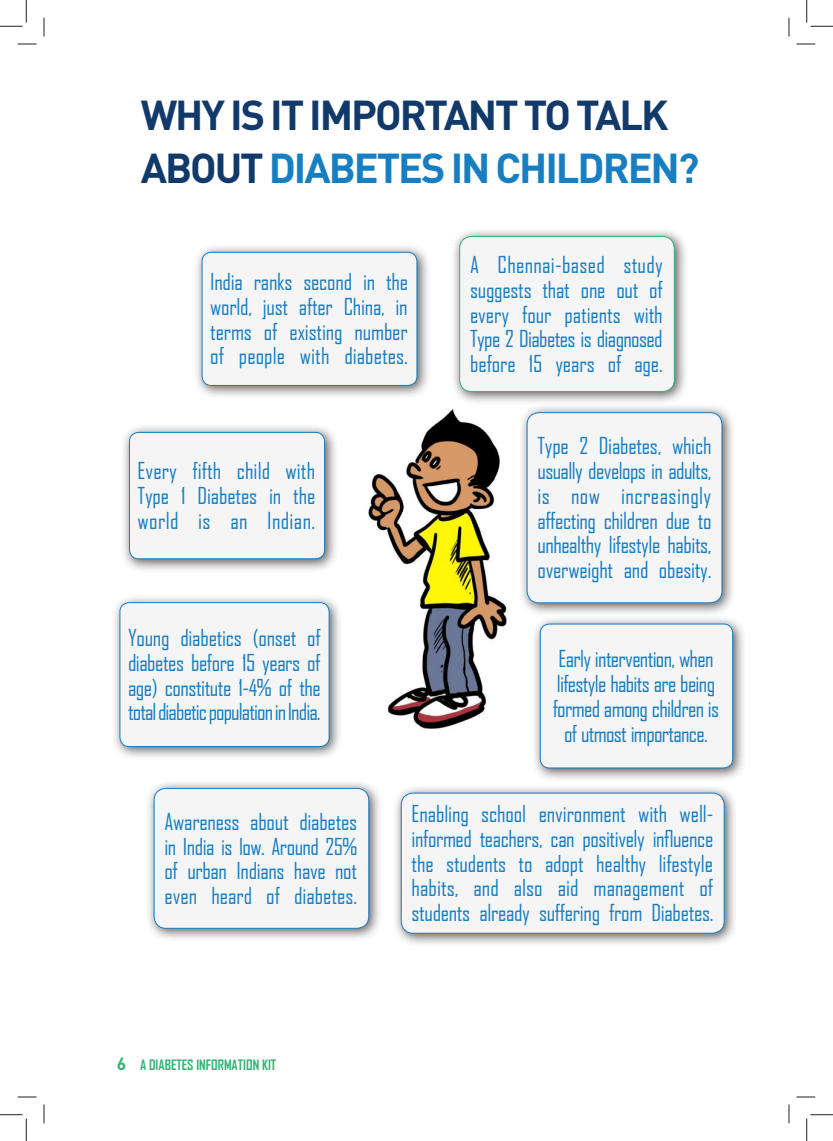
<style>
.page{position:relative;width:833px;height:1141px;background:#fff}
.page>*{position:absolute;margin:0;border:0;box-sizing:border-box;transform-origin:0 0}
.t1{font:700 41.25px/52.5px "DIN Pro";letter-spacing:-.05em;color:#113969}
.t2{font:22.38px/24.8px "Agency FB";letter-spacing:-.015em;color:#177ec2;text-align:justify}
.t3{font:700 13.75px "Agency FB";color:#35b373}
.s1{color:#177ec2}
.s2{font-family:"DIN Pro";font-size:17.5px}
</style>
<div class="page">
<img style="left:368px;top:409px;width:140px;height:320px">
<div style="left:518px;top:403px;width:217px;height:214px;background:#241f1f;opacity:.75"></div>
<div style="left:527px;top:412px;width:194px;height:190px;background:#f6f5f5;border-radius:12px"></div>
<div style="left:526px;top:412px;width:196px;height:191px;border:1px solid #177ec2;border-radius:12px"></div>
<div style="left:145px;top:779px;width:238px;height:163px;background:#241f1f;opacity:.75"></div>
<div style="left:154px;top:788px;width:214px;height:140px;background:#f6f5f5;border-radius:12px"></div>
<div style="left:153px;top:787px;width:216px;height:141px;border:1px solid #177ec2;border-radius:12px"></div>
<div style="left:392px;top:784px;width:345px;height:163px;background:#241f1f;opacity:.75"></div>
<div style="left:401px;top:793px;width:322px;height:140px;background:#f6f5f5;border-radius:12px"></div>
<div style="left:400px;top:792px;width:324px;height:141px;border:1px solid #177ec2;border-radius:12px"></div>
<div style="left:450px;top:227px;width:238px;height:179px;background:#241f1f;opacity:.75"></div>
<div style="left:459px;top:236px;width:215px;height:155px;background:#f6f5f5;border-radius:12px"></div>
<div style="left:459px;top:236px;width:215px;height:156px;border:1px solid #35b373;border-radius:12px"></div>
<div style="left:111px;top:593px;width:232px;height:167px;background:#241f1f;opacity:.75"></div>
<div style="left:120px;top:602px;width:209px;height:144px;background:#f6f5f5;border-radius:9px"></div>
<div style="left:119px;top:602px;width:210px;height:144px;border:1px solid #177ec2;border-radius:9px"></div>
<div style="left:193px;top:243px;width:238px;height:156px;background:#241f1f;opacity:.75"></div>
<div style="left:202px;top:252px;width:214px;height:133px;background:#f6f5f5;border-radius:9px"></div>
<div style="left:201px;top:252px;width:216px;height:134px;border:1px solid #177ec2;border-radius:9px"></div>
<div style="left:531px;top:615px;width:215px;height:167px;background:#241f1f;opacity:.75"></div>
<div style="left:540px;top:624px;width:192px;height:143px;background:#f6f5f5;border-radius:9px"></div>
<div style="left:539px;top:623px;width:193px;height:145px;border:1px solid #177ec2;border-radius:9px"></div>
<div style="left:120px;top:423px;width:218px;height:150px;background:#241f1f;opacity:.75"></div>
<div style="left:129px;top:432px;width:195px;height:126px;background:#f6f5f5;border-radius:9px"></div>
<div style="left:129px;top:432px;width:196px;height:127px;border:1px solid #177ec2;border-radius:9px"></div>
<svg style="left:18px;top:44px;width:18px;height:1px"></svg>
<svg style="left:796px;top:44px;width:18px;height:1px"></svg>
<svg style="left:18px;top:1096px;width:18px;height:1px"></svg>
<svg style="left:796px;top:1096px;width:18px;height:1px"></svg>
<svg style="left:44px;top:18px;width:1px;height:18px"></svg>
<svg style="left:44px;top:1104px;width:1px;height:19px"></svg>
<svg style="left:788px;top:18px;width:1px;height:18px"></svg>
<svg style="left:788px;top:1104px;width:1px;height:19px"></svg>
<svg style="left:0;top:0;width:27px;height:27px"></svg>
<svg style="left:0;top:1114px;width:27px;height:26px"></svg>
<svg style="left:806px;top:0;width:26px;height:27px"></svg>
<svg style="left:806px;top:1114px;width:26px;height:26px"></svg>
<h1 class="t1" style="left:141px;top:88px;width:559px">WHY IS IT IMPORTANT TO TALK<br>ABOUT <span class="s1">DIABETES IN CHILDREN?</span></h1>
<p class="t2" style="left:210px;top:269px;width:199px">India ranks second in the world, just after China, in terms of existing number of people with diabetes.</p>
<p class="t2" style="left:137px;top:458px;width:179px">Every fifth child with Type 1 Diabetes in the world is an Indian.</p>
<p class="t2" style="left:128px;top:625px;width:194px">Young diabetics (onset of diabetes before 15 years of age) constitute 1-4% of the total diabetic population in India.</p>
<p class="t2" style="left:470px;top:252px;width:194px">A Chennai-based study suggests that one out of every four patients with Type 2 Diabetes is diagnosed before 15 years of age.</p>
<p class="t2" style="left:537px;top:433px;width:175px">Type 2 Diabetes, which usually develops in adults, is now increasingly affecting children due to unhealthy lifestyle habits, overweight and obesity.</p>
<p class="t2" style="left:552px;top:646px;width:168px;text-align:center">Early intervention, when lifestyle habits are being formed among children is of utmost importance.</p>
<p class="t2" style="left:164px;top:808px;width:194px">Awareness about diabetes in India is low. Around 25% of urban Indians have not even heard of diabetes.</p>
<p class="t2" style="left:411px;top:801px;width:303px">Enabling school environment with well&shy;informed teachers, can positively influence the students to adopt healthy lifestyle habits, and also aid management of students already suffering from Diabetes.</p>
<p class="t3" style="left:117px;top:1056px;width:161px"><span class="s2">6</span> A DIABETES INFORMATION KIT</p>
</div>
